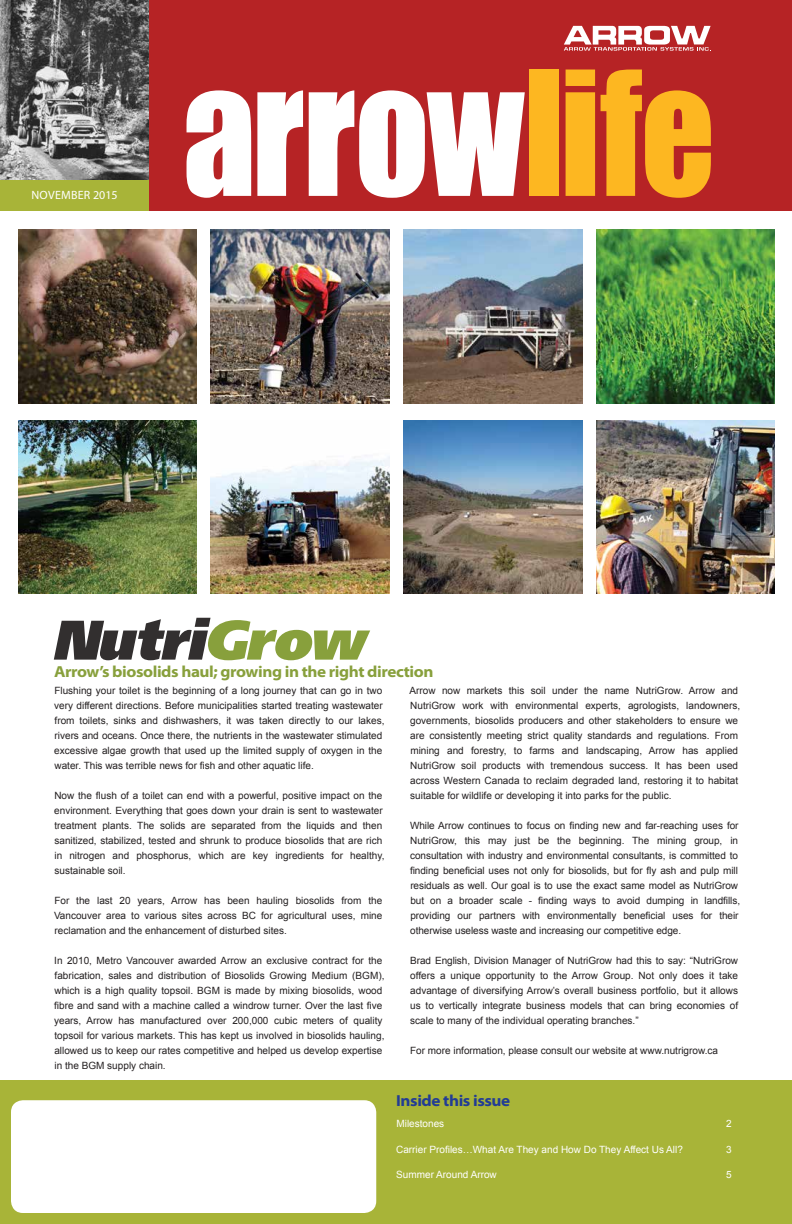
<style>
.page{position:relative;width:792px;height:1224px;background:#fff}
.page>*{position:absolute;margin:0;border:0;box-sizing:border-box;transform-origin:0 0}
.t1{font:159.9px "Impact";letter-spacing:-.005em;color:#fff;scale:.91 1}
.t2{font:700 semi-expanded 16px "Myriad Pro";letter-spacing:-.025em;color:#88a03c}
.t3{font:700 semi-expanded 16px "Myriad Pro";letter-spacing:-.025em;color:#223c94}
.t4{font:12px "Myriad Pro";letter-spacing:.02em;color:#fff}
.t5{font:10px/15px "Arial";color:#231f20}
.t6{font:10px "Arial";color:#fff}
.s1{color:#fdb721}
</style>
<div class="page">
<div style="left:0;top:1080px;width:792px;height:144px;background:#a8b438"></div>
<div style="left:148px;top:0;width:644px;height:210px;background:#b62325"></div>
<div style="left:0;top:180px;width:148px;height:30px;background:#a8b438"></div>
<div style="left:11px;top:1100px;width:365px;height:113px;background:#fff;border-radius:12px"></div>
<svg style="left:564px;top:26px;width:147px;height:25px"></svg>
<img style="left:0;top:0;width:148px;height:180px">
<svg style="left:53px;top:617px;width:318px;height:44px"></svg>
<img style="left:18px;top:230px;width:178px;height:173px">
<img style="left:211px;top:230px;width:178px;height:173px">
<img style="left:404px;top:230px;width:178px;height:173px">
<img style="left:597px;top:230px;width:178px;height:173px">
<img style="left:18px;top:420px;width:178px;height:174px">
<img style="left:211px;top:455px;width:178px;height:139px">
<img style="left:404px;top:420px;width:178px;height:174px">
<img style="left:597px;top:420px;width:178px;height:174px">
<p class="t4" style="left:31px;top:187px;width:88px">NOVEMBER 2015</p>
<h1 class="t1" style="left:183px;top:9px;width:587px">arrow<span class="s1">life</span></h1>
<h2 class="t2" style="left:54px;top:663px;width:381px">Arrow’s biosolids haul; growing in the right direction</h2>
<p class="t5" style="left:54px;top:683px;width:332px">Flushing your toilet is the beginning of a long journey that can go in two very different directions. Before municipalities started treating wastewater from toilets, sinks and dishwashers, it was taken directly to our lakes, rivers and oceans. Once there, the nutrients in the wastewater stimulated excessive algae growth that used up the limited supply of oxygen in the water. This was terrible news for fish and other aquatic life.</p>
<p class="t5" style="left:54px;top:788px;width:332px">Now the flush of a toilet can end with a powerful, positive impact on the environment. Everything that goes down your drain is sent to wastewater treatment plants. The solids are separated from the liquids and then sanitized, stabilized, tested and shrunk to produce biosolids that are rich in nitrogen and phosphorus, which are key ingredients for healthy, sustainable soil.</p>
<p class="t5" style="left:54px;top:893px;width:330px;text-align:justify">For the last 20 years, Arrow has been hauling biosolids from the Vancouver area to various sites across BC for agricultural uses, mine reclamation and the enhancement of disturbed sites.</p>
<p class="t5" style="left:54px;top:953px;width:332px">In 2010, Metro Vancouver awarded Arrow an exclusive contract for the fabrication, sales and distribution of Biosolids Growing Medium (BGM), which is a high quality topsoil. BGM is made by mixing biosolids, wood fibre and sand with a machine called a windrow turner. Over the last five years, Arrow has manufactured over 200,000 cubic meters of quality topsoil for various markets. This has kept us involved in biosolids hauling, allowed us to keep our rates competitive and helped us develop expertise in the BGM supply chain.</p>
<p class="t5" style="left:410px;top:683px;width:332px">Arrow now markets this soil under the name NutriGrow. Arrow and NutriGrow work with environmental experts, agrologists, landowners, governments, biosolids producers and other stakeholders to ensure we are consistently meeting strict quality standards and regulations. From mining and forestry, to farms and landscaping, Arrow has applied NutriGrow soil products with tremendous success. It has been used across Western Canada to reclaim degraded land, restoring it to habitat suitable for wildlife or developing it into parks for the public.</p>
<p class="t5" style="left:410px;top:818px;width:332px">While Arrow continues to focus on finding new and far-reaching uses for NutriGrow, this may just be the beginning. The mining group, in consultation with industry and environmental consultants, is committed to finding beneficial uses not only for biosolids, but for fly ash and pulp mill residuals as well. Our goal is to use the exact same model as NutriGrow but on a broader scale - finding ways to avoid dumping in landfills, providing our partners with environmentally beneficial uses for their otherwise useless waste and increasing our competitive edge.</p>
<p class="t5" style="left:410px;top:953px;width:329px;text-align:justify">Brad English, Division Manager of NutriGrow had this to say: “NutriGrow offers a unique opportunity to the Arrow Group. Not only does it take advantage of diversifying Arrow’s overall business portfolio, but it allows us to vertically integrate business models that can bring economies of scale to many of the individual operating branches.”</p>
<p class="t5" style="left:410px;top:1043px;width:309px">For more information, please consult our website at www.nutrigrow.ca</p>
<h2 class="t3" style="left:396px;top:1092px;width:116px">Inside this issue</h2>
<p class="t6" style="left:396px;top:1117px;width:49px">Milestones</p>
<p class="t6" style="left:726px;top:1117px;width:7px">2</p>
<p class="t6" style="left:396px;top:1143px;width:288px">Carrier Profiles…What Are They and How Do They Affect Us All?</p>
<p class="t6" style="left:726px;top:1143px;width:7px">3</p>
<p class="t6" style="left:396px;top:1168px;width:102px">Summer Around Arrow</p>
<p class="t6" style="left:726px;top:1168px;width:7px">5</p>
</div>
